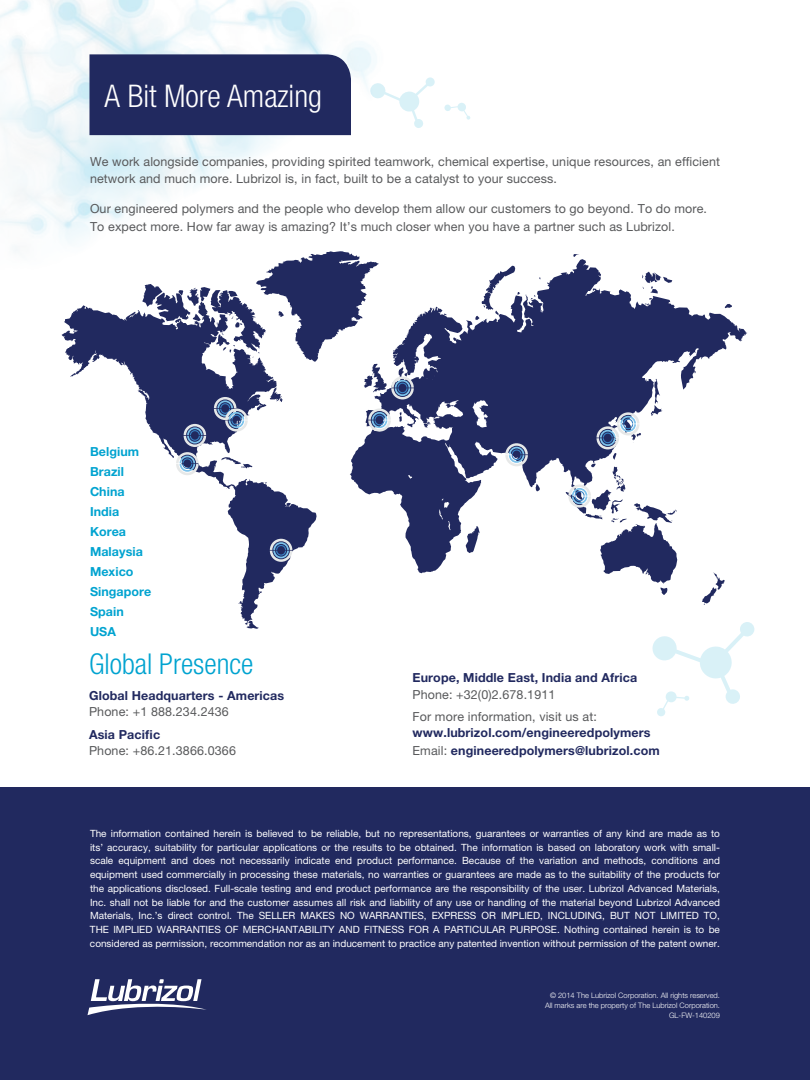
<style>
.page{position:relative;width:810px;height:1080px;background:#fff}
.page>*{position:absolute;margin:0;border:0;box-sizing:border-box;transform-origin:0 0}
.t1{font:300 condensed 31.25px "Helvetica Neue LT Pro";color:#fff}
.t2{font:300 condensed 28.75px "Helvetica Neue LT Pro";color:#00a3d0}
.t3{font:12.5px/17.5px "Helvetica Neue LT Pro";letter-spacing:.01em;color:#58595b}
.t4{font:700 12.5px/17.5px "Helvetica Neue LT Pro";letter-spacing:.01em;color:#21295f}
.t5{font:700 12.5px/20px "Helvetica Neue LT Pro";letter-spacing:.005em;color:#00a3d0}
.t6{font:10px/13.8px "Helvetica Neue LT Pro";color:#fff;text-align:justify}
.t7{font:300 7.5px/10px "Helvetica Neue LT Pro";color:#fff;text-align:right}
.s1{font-weight:400;color:#58595b}
</style>
<div class="page">
<img style="left:0;top:0;width:471px;height:251px">
<div style="left:0;top:788px;width:810px;height:292px;background:#21295f"></div>
<svg style="left:88px;top:979px;width:118px;height:36px"></svg>
<svg style="left:702px;top:573px;width:23px;height:32px"></svg>
<svg style="left:247px;top:625px;width:12px;height:4px"></svg>
<svg style="left:62px;top:305px;width:255px;height:320px"></svg>
<svg style="left:287px;top:502px;width:4px;height:4px"></svg>
<svg style="left:350px;top:259px;width:397px;height:314px"></svg>
<svg style="left:573px;top:254px;width:6px;height:3px"></svg>
<svg style="left:566px;top:379px;width:111px;height:216px"></svg>
<svg style="left:652px;top:622px;width:103px;height:94px"></svg>
<svg style="left:370px;top:77px;width:65px;height:51px"></svg>
<svg style="left:444px;top:102px;width:26px;height:18px"></svg>
<div style="left:89px;top:54px;width:262px;height:81px;background:#21295f"></div>
<svg style="left:138px;top:251px;width:276px;height:224px"></svg>
<svg style="left:270px;top:539px;width:22px;height:23px"></svg>
<svg style="left:505px;top:443px;width:23px;height:23px"></svg>
<h1 class="t1" style="left:105px;top:78px;width:219px">A Bit More Amazing</h1>
<p class="t3" style="left:90px;top:152px;width:632px">We work alongside companies, providing spirited teamwork, chemical expertise, unique resources, an efficient network and much more. Lubrizol is, in fact, built to be a catalyst to your success.</p>
<p class="t3" style="left:90px;top:200px;width:619px">Our engineered polymers and the people who develop them allow our customers to go beyond. To do more.<br>To expect more. How far away is amazing? It’s much closer when you have a partner such as Lubrizol.</p>
<p class="t5" style="left:90px;top:441px;width:63px">Belgium<br>Brazil<br>China<br>India<br>Korea<br>Malaysia<br>Mexico<br>Singapore<br>Spain<br>USA</p>
<h2 class="t2" style="left:89px;top:647px;width:166px">Global Presence</h2>
<p class="t4" style="left:89px;top:686px;width:197px">Global Headquarters - Americas</p>
<p class="t3" style="left:89px;top:703px;width:141px">Phone: +1 888.234.2436</p>
<p class="t4" style="left:89px;top:725px;width:73px">Asia Pacific</p>
<p class="t3" style="left:89px;top:742px;width:148px">Phone: +86.21.3866.0366</p>
<p class="t4" style="left:412px;top:669px;width:226px">Europe, Middle East, India and Africa</p>
<p class="t3" style="left:412px;top:683px;width:186px;line-height:22.5px">Phone: +32(0)2.678.1911<br>For more information, visit us at:</p>
<p class="t4" style="left:412px;top:724px;width:249px">www.lubrizol.com/engineeredpolymers<br><span class="s1">Email:</span> engineeredpolymers@lubrizol.com</p>
<p class="t6" style="left:90px;top:826px;width:632px">The information contained herein is believed to be reliable, but no representations, guarantees or warranties of any kind are made as to its’ accuracy, suitability for particular applications or the results to be obtained. The information is based on laboratory work with small&shy;scale equipment and does not necessarily indicate end product performance. Because of the variation and methods, conditions and equipment used commercially in processing these materials, no warranties or guarantees are made as to the suitability of the products for the applications disclosed. Full-scale testing and end product performance are the responsibility of the user. Lubrizol Advanced Materials, I nc. shall not be liable for and the customer assumes all risk and liability of any use or handling of the material beyond Lubrizol Advanced Materials, Inc.’s direct control. The SELLER MAKES NO WARRANTIES, EXPRESS OR IMPLIED, INCLUDING, BUT NOT LIMITED TO, TH E IM PLI ED WARRANTI ES OF M ERCHANTABI LITY AND FITNESS FOR A PARTICULAR PURPOSE. Nothing contained herein is to be considered as permission, recommendation nor as an inducement to practice any patented invention without permission of the patent owner.</p>
<p class="t7" style="left:545px;top:990px;width:176px">© 2014 The Lubrizol Corporation. All rights reserved.<br>All marks are the property of The Lubrizol Corporation.<br>GL-FW-140209</p>
</div>
